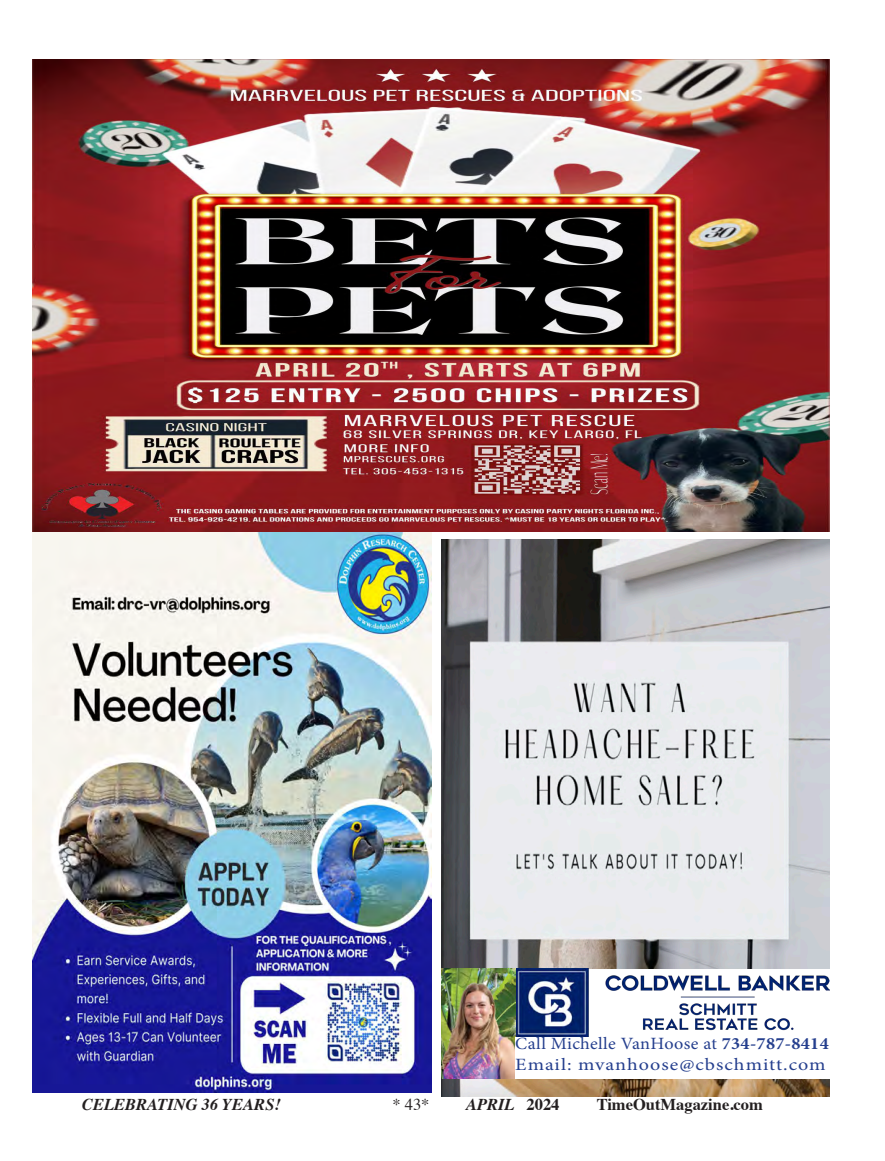
<style>
.page{position:relative;width:885px;height:1161px;background:#fff}
.page>*{position:absolute;margin:0;border:0;box-sizing:border-box;transform-origin:0 0}
.t1{font:17.25px/20.7px "Minion Pro";letter-spacing:.04em;color:#253f8e;scale:1.05 1}
.t2{font:italic 700 16.5px "Times";color:#231f20}
.t3{font:700 16.5px "Times";color:#231f20}
.t4{font:16.5px "Times";color:#231f20}
.s1{font-weight:700}
.s2{font-style:normal}
</style>
<div class="page">
<img style="left:33px;top:531px;width:398px;height:561px">
<img style="left:33px;top:60px;width:796px;height:471px">
<img style="left:441px;top:539px;width:388px;height:557px">
<img style="left:515px;top:968px;width:314px;height:68px">
<img style="left:441px;top:968px;width:74px;height:110px">
<div style="left:515px;top:1036px;width:314px;height:42px;background:#fff"></div>
<p class="t1" style="left:515px;top:1033px;width:300px">Call Michelle VanHoose at <span class="s1">734-787-8414<br></span>Email: mvanhoose@cbschmitt.com</p>
<p class="t2" style="left:82px;top:1088px;width:200px">CELEBRATING 36 YEARS!</p>
<p class="t4" style="left:392px;top:1088px;width:39px">* 43*</p>
<p class="t2" style="left:466px;top:1088px;width:95px">APRIL <span class="s2">2024</span></p>
<p class="t3" style="left:596px;top:1088px;width:168px">TimeOutMagazine.com</p>
</div>
